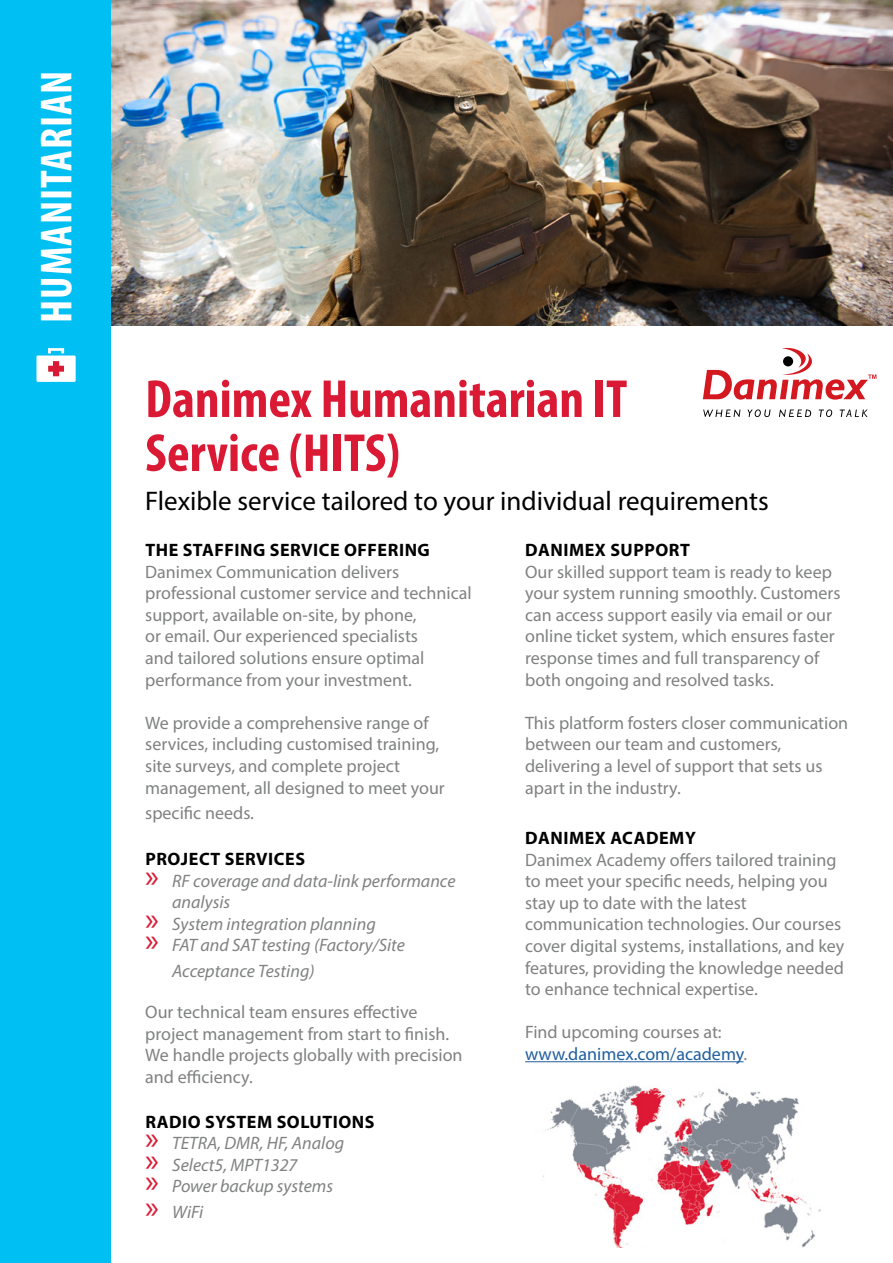
<style>
.page{position:relative;width:893px;height:1263px;background:#fff}
.page>*{position:absolute;margin:0;border:0;box-sizing:border-box;transform-origin:0 0}
.t1{font:700 condensed 54px/54px "Myriad Pro";color:#da1a35}
.t2{font:700 condensed 45px "Myriad Pro";letter-spacing:.02em;color:#fff}
.t3{font:27px "Myriad Pro";color:#000}
.t4{font:18px/21.6px "Myriad Pro";color:#808181}
.t5{font:italic 18px/21.6px "Myriad Pro";color:#808181}
.t6{font:700 18px "Myriad Pro";letter-spacing:.03em;color:#000}
.s1{font-style:normal;font-size:33px;color:#da1a35}
.s2{font-weight:700;font-style:normal;color:#000}
.s3{color:#215e9e}
</style>
<div class="page">
<div style="left:0;top:0;width:111px;height:1263px;background:#00c0f3"></div>
<svg style="left:48px;top:348px;width:16px;height:5px"></svg>
<div style="left:36px;top:355px;width:40px;height:27px;background:#fff"></div>
<svg style="left:48px;top:361px;width:16px;height:15px"></svg>
<hr style="left:525px;top:1061px;width:218px;height:1px;background:#215e9e">
<img style="left:111px;top:0;width:782px;height:325px">
<svg style="left:703px;top:410px;width:37px;height:7px"></svg>
<svg style="left:747px;top:409px;width:24px;height:8px"></svg>
<svg style="left:779px;top:410px;width:32px;height:7px"></svg>
<svg style="left:819px;top:409px;width:13px;height:8px"></svg>
<svg style="left:840px;top:409px;width:28px;height:8px"></svg>
<svg style="left:703px;top:348px;width:173px;height:52px"></svg>
<img style="left:543px;top:1086px;width:277px;height:161px">
<h2 class="t2" style="left:28px;top:323px;width:254px;rotate:-90deg">HUMANITARIAN</h2>
<h1 class="t1" style="left:145px;top:371px;width:484px">Danimex Humanitarian IT<br>Service (HITS)</h1>
<h3 class="t3" style="left:145px;top:484px;width:625px">Flexible service tailored to your individual requirements</h3>
<p class="t6" style="left:145px;top:538px;width:286px">THE STAFFING SERVICE OFFERING</p>
<p class="t4" style="left:145px;top:560px;width:328px">Danimex Communication delivers professional customer service and technical support, available on-site, by phone,<br>or email. Our experienced specialists<br>and tailored solutions ensure optimal performance from your investment.</p>
<p class="t4" style="left:145px;top:712px;width:301px">We provide a comprehensive range of services, including customised training, site surveys, and complete project management, all designed to meet your</p>
<p class="t4" style="left:145px;top:802px;width:110px">specific needs.</p>
<p class="t6" style="left:145px;top:847px;width:161px">PROJECT SERVICES</p>
<p class="t5" style="left:145px;top:869px;width:312px"><span class="s1">»</span> RF coverage and data-link performance</p>
<p class="t5" style="left:172px;top:891px;width:60px">analysis</p>
<p class="t5" style="left:145px;top:912px;width:232px"><span class="s1">»</span> System integration planning</p>
<p class="t5" style="left:145px;top:934px;width:261px"><span class="s1">»</span> FAT and SAT testing (Factory/Site</p>
<p class="t5" style="left:172px;top:959px;width:144px">Acceptance Testing)</p>
<p class="t4" style="left:145px;top:1001px;width:319px">Our technical team ensures effective project management from start to finish.<br>We handle projects globally with precision and efficiency.</p>
<p class="t5" style="left:145px;top:1110px;width:231px"><span class="s2">RADIO SYSTEM SOLUTIONS </span><span class="s1">»</span> TETRA, DMR, HF, Analog<br><span class="s1">»</span> Select5, MPT1327<br><span class="s1">»</span> Power backup systems</p>
<p class="t5" style="left:145px;top:1200px;width:60px"><span class="s1">»</span> WiFi</p>
<p class="t6" style="left:525px;top:538px;width:166px">DANIMEX SUPPORT</p>
<p class="t4" style="left:525px;top:560px;width:317px">Our skilled support team is ready to keep your system running smoothly. Customers can access support easily via email or our online ticket system, which ensures faster response times and full transparency of both ongoing and resolved tasks.</p>
<p class="t4" style="left:525px;top:712px;width:325px">This platform fosters closer communication between our team and customers, delivering a level of support that sets us apart in the industry.</p>
<p class="t6" style="left:525px;top:826px;width:172px">DANIMEX ACADEMY</p>
<p class="t4" style="left:525px;top:848px;width:321px">Danimex Academy offers tailored training to meet your specific needs, helping you stay up to date with the latest communication technologies. Our courses cover digital systems, installations, and key features, providing the knowledge needed to enhance technical expertise.</p>
<p class="t4" style="left:525px;top:1021px;width:224px">Find upcoming courses at: <span class="s3">www.danimex.com/academy</span>.</p>
</div>
